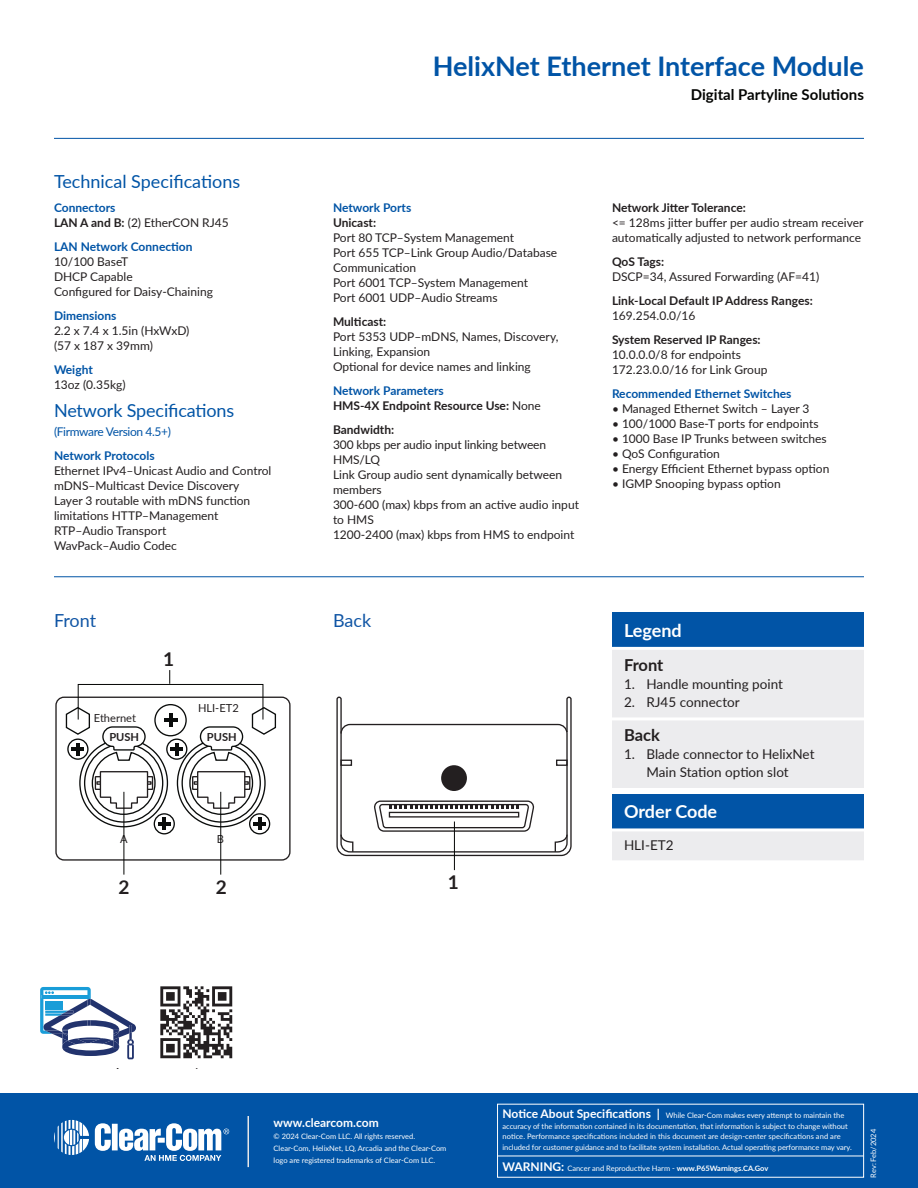
<style>
.page{position:relative;width:918px;height:1188px;background:#fff}
.page>*{position:absolute;margin:0;border:0;box-sizing:border-box;transform-origin:0 0}
.t1{font:700 27px "Lato";color:#0154a6}
._2__Tech_Specs_Copy{font:700 19.05px "Lato";color:#231f20}
._1__Subheads{font:18px "Lato";letter-spacing:-.005em;color:#0154a6}
._4__Legend_Order_Codes_Head{font:700 18px "Lato";color:#fff}
.t2{font:18px "Lato";letter-spacing:-.005em;color:#1055a5}
._4__Front_Back_Bold_Heads{font:700 16.5px "Lato";letter-spacing:-.005em;color:#231f20}
.t3{font:700 15px "Lato";color:#040503}
._4__Legend_Body_Copy_9_12{font:13.5px/18px "Lato";color:#231f20;text-align:center}
._2__Tech_Specs_Copy-2{font:12px/15px "Lato";color:#231f20}
._2__Tech_Specs_Copy-3{font:700 12px/15px "Lato";color:#231f20}
._2__Tech_Specs_Copy-4{font:700 12px "Lato";color:#0154a6}
._1__Subheads-2{font:12px "Lato";letter-spacing:-.03em;color:#0154a6}
.t4{font:700 12px "Lato";color:#fff}
.t5{font:11.1px "Lato";color:#231f20}
.t6{font:700 11.1px "Lato";color:#231f20}
.t7{font:7.5px/10.5px "Lato";color:#fff}
.s1{font-weight:700;color:#0154a6}
.s2{font-weight:700}
.s3{color:#0154a6}
.s4{font-weight:400}
.s5{font-weight:700;font-size:12px}
</style>
<div class="page">
<hr style="left:54px;top:138px;width:810px;height:1px;background:#0154a6">
<hr style="left:54px;top:576px;width:810px;height:1px;background:#0154a6">
<div style="left:0;top:1094px;width:918px;height:94px;background:#0154a6"></div>
<svg style="left:54px;top:1120px;width:175px;height:41px"></svg>
<hr style="left:248px;top:1116px;width:1px;height:51px;background:#e6e7e9">
<hr style="left:497px;top:1156px;width:366px;height:1px;background:#fff">
<div style="left:612px;top:612px;width:252px;height:36px;background:#0154a6"></div>
<div style="left:612px;top:650px;width:252px;height:210px;background:#ececee"></div>
<div style="left:612px;top:788px;width:252px;height:6px;background:#fff"></div>
<div style="left:612px;top:794px;width:252px;height:36px;background:#0154a6"></div>
<hr style="left:612px;top:647px;width:252px;height:3px;background:#fff">
<hr style="left:612px;top:828px;width:252px;height:3px;background:#fff">
<hr style="left:610px;top:717px;width:254px;height:3px;background:#fff">
<div style="left:166px;top:739px;width:21px;height:21px;border:1px solid #0a0c0b;border-radius:50%"></div>
<div style="left:154px;top:704px;width:33px;height:32px;border:1px solid #0a0c0b;border-radius:50%"></div>
<div style="left:154px;top:813px;width:21px;height:21px;border:1px solid #0a0c0b;border-radius:50%"></div>
<div style="left:249px;top:813px;width:21px;height:21px;border:1px solid #0a0c0b;border-radius:50%"></div>
<div style="left:55px;top:697px;width:236px;height:164px;border:1px solid #231f20;border-radius:8px"></div>
<svg style="left:336px;top:696px;width:236px;height:161px"></svg>
<div style="left:556px;top:760px;width:12px;height:6px;border:1px solid #231f20"></div>
<svg style="left:65px;top:706px;width:118px;height:124px"></svg>
<svg style="left:189px;top:706px;width:88px;height:124px"></svg>
<hr style="left:124px;top:792px;width:1px;height:83px;background:#040503">
<hr style="left:220px;top:792px;width:1px;height:83px;background:#040503">
<hr style="left:454px;top:822px;width:1px;height:48px;background:#040503">
<div style="left:78px;top:684px;width:185px;height:36px;border:1px solid #040503"></div>
<svg style="left:169px;top:670px;width:1px;height:14px"></svg>
<svg style="left:40px;top:987px;width:96px;height:72px"></svg>
<img style="left:160px;top:986px;width:73px;height:73px">
<p class="_1__Subheads" style="left:54px;top:169px;width:188px">Technical Specifications</p>
<p class="_2__Tech_Specs_Copy-2" style="left:54px;top:200px;width:176px"><span class="s1">Connectors<br></span><span class="s2">LAN A and B:</span> (2) EtherCON RJ45</p>
<p class="_2__Tech_Specs_Copy-2" style="left:54px;top:239px;width:160px"><span class="s1">LAN Network Connection<br></span>10/100 BaseT<br>DHCP Capable<br>Configured for Daisy-Chaining</p>
<p class="_2__Tech_Specs_Copy-2" style="left:54px;top:308px;width:137px"><span class="s1">Dimensions<br></span>2.2 x 7.4 x 1.5in (HxWxD) (57 x 187 x 39mm)</p>
<p class="_2__Tech_Specs_Copy-2" style="left:54px;top:362px;width:73px"><span class="s1">Weight<br></span>13oz (0.35kg)</p>
<p class="_1__Subheads" style="left:54px;top:398px;width:182px">Network Specifications</p>
<p class="_1__Subheads-2" style="left:54px;top:423px;width:119px">(Firmware Version 4.5+)</p>
<p class="_2__Tech_Specs_Copy-2" style="left:54px;top:448px;width:219px"><span class="s1">Network Protocols<br></span>Ethernet IPv4–Unicast Audio and Control mDNS–Multicast Device Discovery<br>Layer 3 routable with mDNS function limitations HTTP–Management<br>RTP–Audio Transport<br>WavPack–Audio Codec</p>
<h1 class="t1" style="left:433px;top:46px;width:433px">HelixNet Ethernet Interface Module</h1>
<p class="t3" style="left:691px;top:83px;width:175px">Digital Partyline Solutions</p>
<p class="_2__Tech_Specs_Copy-2" style="left:333px;top:200px;width:226px"><span class="s1">Network Ports<br></span><span class="s2">Unicast:<br></span>Port 80 TCP–System Management<br>Port 655 TCP–Link Group Audio/Database<br>Communication<br>Port 6001 TCP–System Management<br>Port 6001 UDP–Audio Streams</p>
<p class="_2__Tech_Specs_Copy-2" style="left:333px;top:314px;width:227px"><span class="s2">Multicast:<br></span>Port 5353 UDP–mDNS, Names, Discovery,<br>Linking, Expansion<br>Optional for device names and linking</p>
<p class="_2__Tech_Specs_Copy-3" style="left:333px;top:383px;width:210px"><span class="s3">Network Parameters<br></span>HMS-4X Endpoint Resource Use: <span class="s4">None</span></p>
<p class="_2__Tech_Specs_Copy-2" style="left:333px;top:422px;width:248px"><span class="s2">Bandwidth:<br></span>300 kbps per audio input linking between<br>HMS/LQ<br>Link Group audio sent dynamically between members<br>300-600 (max) kbps from an active audio input to HMS<br>1200-2400 (max) kbps from HMS to endpoint</p>
<p class="_2__Tech_Specs_Copy-2" style="left:612px;top:200px;width:253px"><span class="s2">Network Jitter Tolerance:<br></span>&lt;= 128ms jitter buffer per audio stream receiver automatically adjusted to network performance</p>
<p class="_2__Tech_Specs_Copy-2" style="left:612px;top:254px;width:209px"><span class="s2">QoS Tags:<br></span>DSCP=34, Assured Forwarding (AF=41)</p>
<p class="_2__Tech_Specs_Copy-3" style="left:612px;top:293px;width:202px">Link-Local Default IP Address Ranges:<br><span class="s4">169.254.0.0/16</span></p>
<p class="_2__Tech_Specs_Copy-2" style="left:612px;top:332px;width:157px"><span class="s2">System Reserved IP Ranges:<br></span>10.0.0.0/8 for endpoints<br>172.23.0.0/16 for Link Group</p>
<p class="_2__Tech_Specs_Copy-4" style="left:612px;top:385px;width:181px">Recommended Ethernet Switches</p>
<p class="_2__Tech_Specs_Copy-2" style="left:612px;top:401px;width:199px">• Managed Ethernet Switch – Layer 3</p>
<p class="_2__Tech_Specs_Copy-2" style="left:612px;top:416px;width:208px">• 100/1000 Base-T ports for endpoints</p>
<p class="_2__Tech_Specs_Copy-2" style="left:612px;top:431px;width:216px">• 1000 Base IP Trunks between switches</p>
<p class="_2__Tech_Specs_Copy-2" style="left:612px;top:446px;width:109px">• QoS Configuration</p>
<p class="_2__Tech_Specs_Copy-2" style="left:612px;top:461px;width:219px">• Energy Efficient Ethernet bypass option</p>
<p class="_2__Tech_Specs_Copy-2" style="left:612px;top:476px;width:170px">• IGMP Snooping bypass option</p>
<p class="t2" style="left:54px;top:607px;width:44px">Front</p>
<p class="t2" style="left:333px;top:607px;width:40px">Back</p>
<p class="t5" style="left:94px;top:710px;width:44px">Ethernet</p>
<p class="_2__Tech_Specs_Copy" style="left:163px;top:645px;width:13px">1</p>
<p class="t5" style="left:198px;top:700px;width:42px">HLI-ET2</p>
<p class="t6" style="left:109px;top:728px;width:31px">PUSH</p>
<p class="t6" style="left:207px;top:728px;width:31px">PUSH</p>
<p class="t5" style="left:120px;top:831px;width:9px">A</p>
<p class="t5" style="left:217px;top:831px;width:9px">B</p>
<p class="_2__Tech_Specs_Copy" style="left:118px;top:873px;width:13px">2</p>
<p class="_2__Tech_Specs_Copy" style="left:216px;top:873px;width:13px">2</p>
<p class="_2__Tech_Specs_Copy" style="left:448px;top:868px;width:13px">1</p>
<p class="_4__Legend_Order_Codes_Head" style="left:624px;top:617px;width:59px">Legend</p>
<p class="_4__Front_Back_Bold_Heads" style="left:624px;top:653px;width:41px">Front</p>
<p class="_4__Legend_Body_Copy_9_12" style="left:624px;top:674px;width:160px">1. Handle mounting point</p>
<p class="_4__Legend_Body_Copy_9_12" style="left:624px;top:692px;width:117px">2. RJ45 connector</p>
<p class="_4__Front_Back_Bold_Heads" style="left:624px;top:723px;width:37px">Back</p>
<p class="_4__Legend_Body_Copy_9_12" style="left:624px;top:745px;width:192px">1. Blade connector to HelixNet<br>Main Station option slot</p>
<p class="_4__Legend_Order_Codes_Head" style="left:624px;top:799px;width:95px">Order Code</p>
<p class="_4__Legend_Body_Copy_9_12" style="left:624px;top:835px;width:51px">HLI-ET2</p>
<p class="t4" style="left:274px;top:1114px;width:107px">www.clearcom.com</p>
<p class="t7" style="left:274px;top:1131px;width:143px">© 2024 Clear-Com LLC. All rights reserved.</p>
<p class="t7" style="left:274px;top:1142px;width:174px;line-height:12px">Clear-Com, HelixNet, LQ, Arcadia and the Clear-Com logo are registered trademarks of Clear-Com LLC.</p>
<p class="t7" style="left:502px;top:1110px;width:351px"><span class="s5">Notice About Specifications |</span> While Clear-Com makes every attempt to maintain the accuracy of the information contained in its documentation, that information is subject to change without notice. Performance specifications included in this document are design-center specifications and are included for customer guidance and to facilitate system installation. Actual operating performance may vary.</p>
<p class="t7" style="left:502px;top:1163px;width:267px"><span class="s5">WARNING:</span> Cancer and Reproductive Harm - <span class="s2">www.P65Warnings.CA.Gov</span></p>
<p class="t7" style="left:868px;top:1178px;width:50px;rotate:-90deg">Rev: Feb/2024</p>
</div>
